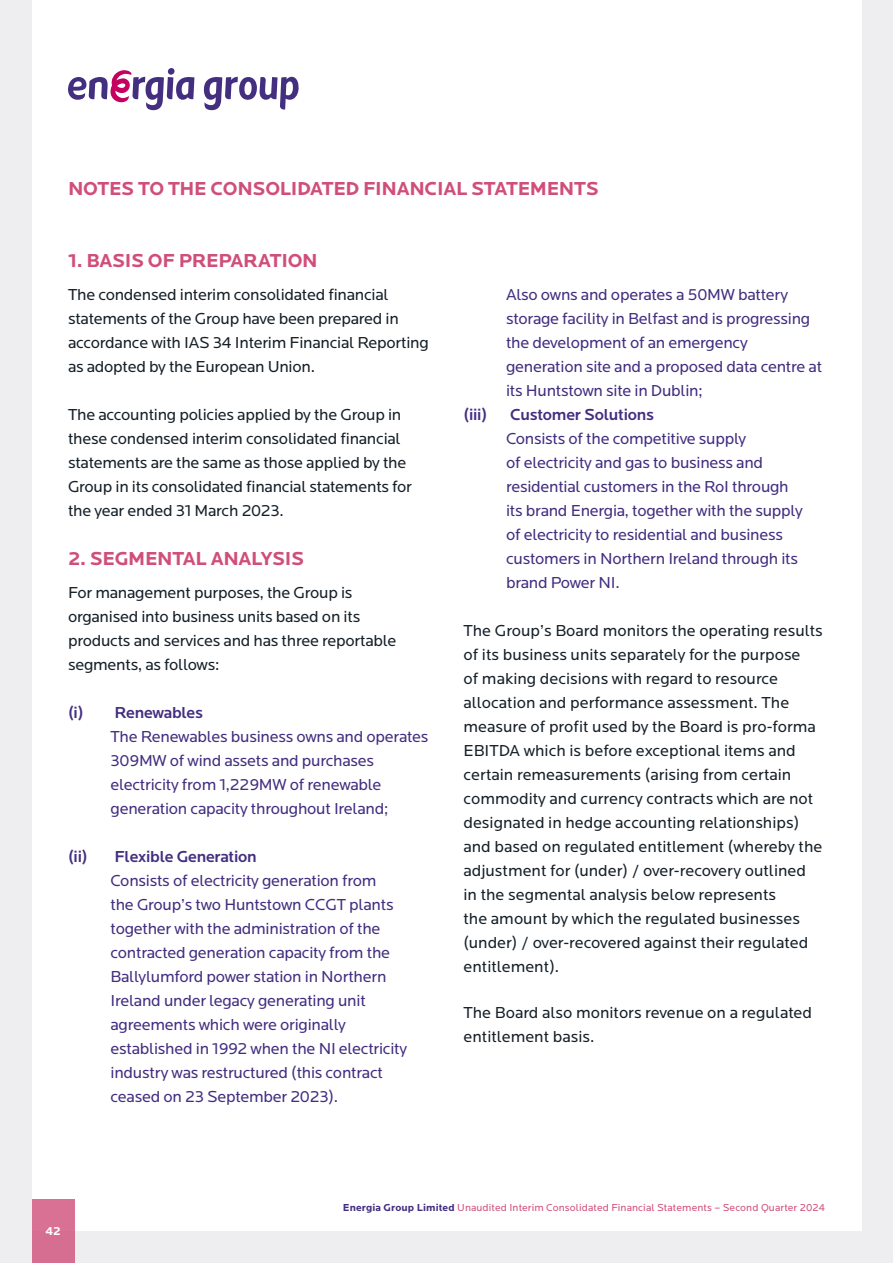
<style>
.page{position:relative;width:893px;height:1263px;background:#eeeef0}
.page>*{position:absolute;margin:0;border:0;box-sizing:border-box;transform-origin:0 0}
.t1{font:700 19.5px "Locator";letter-spacing:-.015em;color:#d04e7b}
.t2{font:16.5px/24px "Locator";letter-spacing:-.01em;color:#162029}
.t3{font:16.5px/24px "Locator";letter-spacing:-.015em;color:#432e80}
.t4{font:500 16.5px "Locator";letter-spacing:-.015em;color:#432e80}
.t5{font:700 12px "Locator";color:#fff}
.t6{font:10.5px "Locator";letter-spacing:.01em;color:#d04e7b}
.s1{font-weight:700;color:#432e80}
</style>
<div class="page">
<div style="left:32px;top:0;width:829px;height:1231px;background:#fff"></div>
<svg style="left:68px;top:68px;width:126px;height:42px"></svg>
<svg style="left:203px;top:77px;width:96px;height:33px"></svg>
<div style="left:32px;top:1200px;width:42px;height:63px;background:#d66e92"></div>
<p class="t1" style="left:68px;top:177px;width:532px">NOTES TO THE CONSOLIDATED FINANCIAL STATEMENTS</p>
<p class="t1" style="left:68px;top:249px;width:251px">1. BASIS OF PREPARATION</p>
<p class="t2" style="left:68px;top:283px;width:362px">The condensed interim consolidated financial statements of the Group have been prepared in accordance with IAS 34 Interim Financial Reporting as adopted by the European Union.</p>
<p class="t2" style="left:68px;top:403px;width:345px">The accounting policies applied by the Group in these condensed interim consolidated financial statements are the same as those applied by the Group in its consolidated financial statements for the year ended 31 March 2023.</p>
<p class="t1" style="left:68px;top:547px;width:237px">2. SEGMENTAL ANALYSIS</p>
<p class="t2" style="left:68px;top:581px;width:330px">For management purposes, the Group is organised into business units based on its products and services and has three reportable segments, as follows:</p>
<p class="t4" style="left:68px;top:703px;width:137px">(i) Renewables</p>
<p class="t3" style="left:111px;top:725px;width:319px">The Renewables business owns and operates 309MW of wind assets and purchases electricity from 1,229MW of renewable generation capacity throughout Ireland;</p>
<p class="t4" style="left:68px;top:847px;width:190px">(ii) Flexible Generation</p>
<p class="t3" style="left:111px;top:869px;width:298px">Consists of electricity generation from<br>the Group’s two Huntstown CCGT plants together with the administration of the contracted generation capacity from the Ballylumford power station in Northern Ireland under legacy generating unit agreements which were originally established in 1992 when the NI electricity industry was restructured (this contract ceased on 23 September 2023).</p>
<p class="t3" style="left:506px;top:283px;width:318px">Also owns and operates a 50MW battery storage facility in Belfast and is progressing the development of an emergency generation site and a proposed data centre at its Huntstown site in Dublin;</p>
<p class="t4" style="left:463px;top:405px;width:25px">(iii)</p>
<p class="t4" style="left:510px;top:405px;width:146px">Customer Solutions</p>
<p class="t3" style="left:506px;top:427px;width:298px">Consists of the competitive supply<br>of electricity and gas to business and residential customers in the RoI through its brand Energia, together with the supply of electricity to residential and business customers in Northern Ireland through its brand Power NI.</p>
<p class="t2" style="left:463px;top:619px;width:361px">The Group’s Board monitors the operating results of its business units separately for the purpose<br>of making decisions with regard to resource allocation and performance assessment. The measure of profit used by the Board is pro-forma EBITDA which is before exceptional items and certain remeasurements (arising from certain commodity and currency contracts which are not designated in hedge accounting relationships) and based on regulated entitlement (whereby the adjustment for (under) / over-recovery outlined in the segmental analysis below represents<br>the amount by which the regulated businesses (under) / over-recovered against their regulated entitlement).</p>
<p class="t2" style="left:463px;top:1000px;width:350px">The Board also monitors revenue on a regulated entitlement basis.</p>
<p class="t5" style="left:45px;top:1224px;width:17px">42</p>
<p class="t6" style="left:343px;top:1202px;width:484px"><span class="s1">Energia Group Limited</span> Unaudited Interim Consolidated Financial Statements – Second Quarter 2024</p>
</div>
